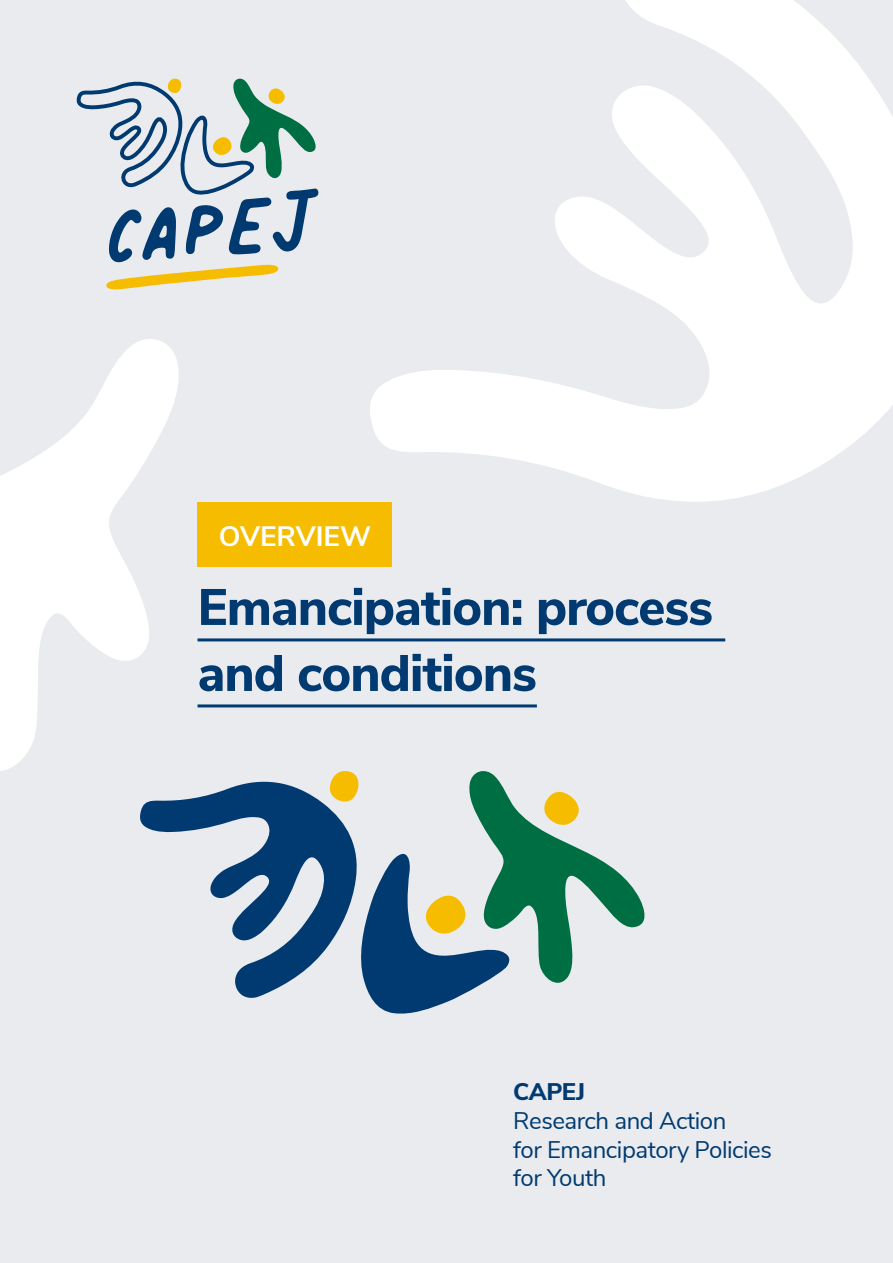
<style>
.page{position:relative;width:893px;height:1263px;background:#e9ebee}
.page>*{position:absolute;margin:0;border:0;box-sizing:border-box;transform-origin:0 0}
.t1{font:800 51px/66px "Nunito Sans";letter-spacing:-.02em;color:#003a70}
.t2{font:700 28.05px "Nunito Sans";color:#fff}
.t3{font:24px/28.8px "Nunito Sans";letter-spacing:-.02em;color:#003a70}
.s1{font-weight:800}
</style>
<div class="page">
<svg style="left:76px;top:78px;width:243px;height:212px"></svg>
<svg style="left:140px;top:781px;width:187px;height:217px"></svg>
<svg style="left:327px;top:771px;width:318px;height:243px"></svg>
<hr style="left:198px;top:638px;width:527px;height:3px;background:#003a70">
<hr style="left:198px;top:704px;width:339px;height:3px;background:#003a70">
<div style="left:198px;top:502px;width:194px;height:65px;background:#f6bd00"></div>
<svg style="left:0;top:339px;width:182px;height:446px"></svg>
<svg style="left:370px;top:0;width:523px;height:502px"></svg>
<p class="t2" style="left:219px;top:515px;width:154px">OVERVIEW</p>
<p class="t1" style="left:198px;top:571px;width:517px">Emancipation: process and conditions</p>
<p class="t3" style="left:513px;top:1076px;width:260px"><span class="s1">CAPEJ<br></span>Research and Action<br>for Emancipatory Policies for Youth</p>
</div>
